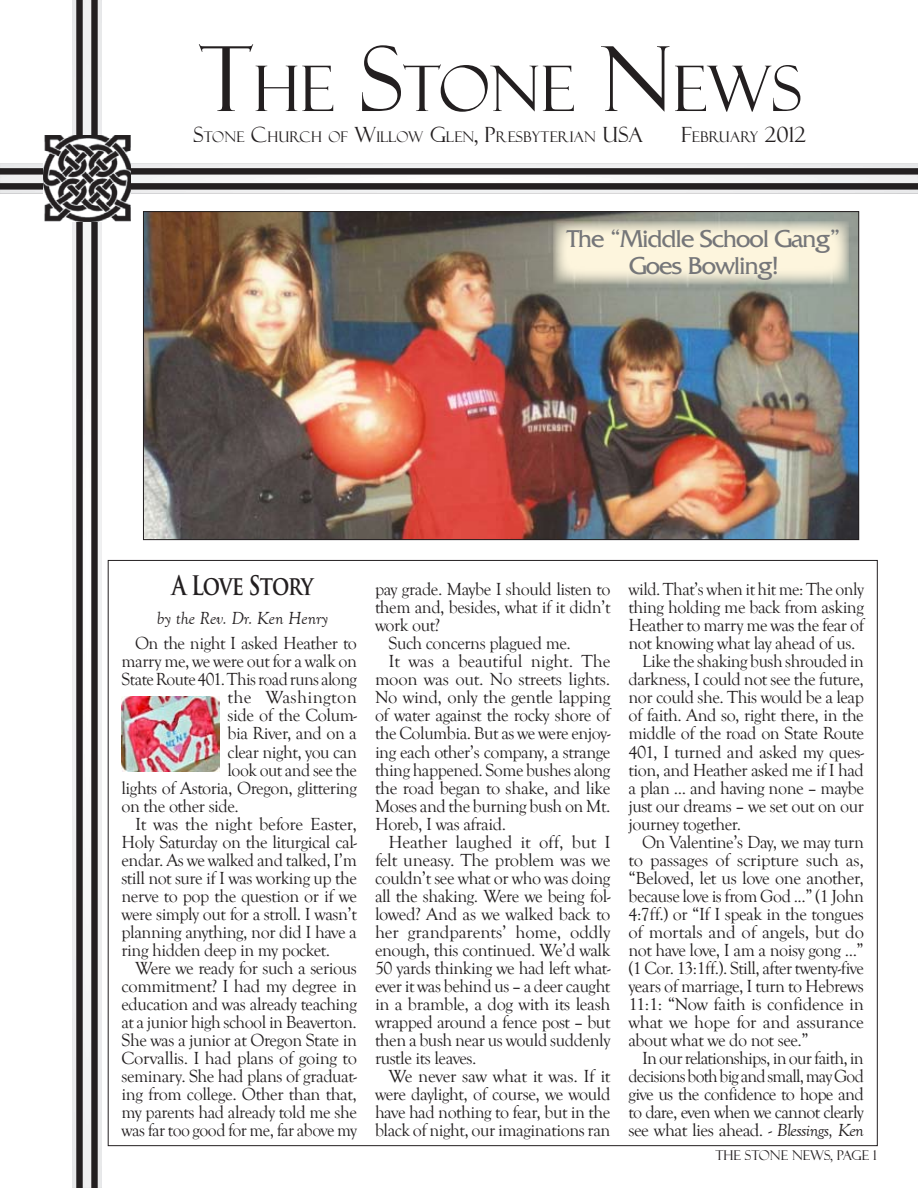
<style>
.page{position:relative;width:918px;height:1188px;background:#fff}
.page>*{position:absolute;margin:0;border:0;box-sizing:border-box;transform-origin:0 0}
.t1{font:63px "Felix Titling";color:#231f20}
.t2{font:26.25px/27px "BD Quattra";letter-spacing:-.04em;color:#757679;text-align:center;scale:.8 1}
.t3{font:700 26.25px "Trajan Pro";letter-spacing:-.045em;color:#231f20;scale:.8 1}
.t4{font:18px "Goudy Old Style T";letter-spacing:-.025em;color:#231f20}
.t5{font:18px "Goudy Old Style T";letter-spacing:-.005em;color:#231f20}
.t6{font:18px "Goudy Old Style T";letter-spacing:-.045em;color:#231f20}
.t7{font:italic 18px "Goudy Old Style T";color:#231f20}
.t8{font:18px "Goudy Old Style T";letter-spacing:.015em;color:#231f20}
.t9{font:14.7px "Felix Titling";letter-spacing:.015em;color:#231f20}
.t10{font:13.5px "Felix Titling";color:#231f20}
.s1{font-size:90px}
.s2{font-size:21px}
.s3{font-style:italic}
</style>
<div class="page">
<svg style="left:76px;top:0;width:22px;height:1188px;background:#333031"></svg>
<hr style="left:98px;top:0;width:4px;height:1188px;background:#efeff0">
<div style="left:83px;top:0;width:8px;height:1188px;background:#f6f6f7"></div>
<hr style="left:72px;top:0;width:4px;height:1188px;background:#ededee">
<svg style="left:0;top:168px;width:918px;height:22px;background:#333031"></svg>
<hr style="left:0;top:164px;width:918px;height:4px;background:#ededee">
<div style="left:0;top:175px;width:918px;height:8px;background:#f6f6f7"></div>
<svg style="left:0;top:190px;width:918px;height:4px;fill:#ededee"></svg>
<img style="left:43px;top:135px;width:88px;height:87px">
<img style="left:121px;top:697px;width:99px;height:75px">
<img style="left:145px;top:213px;width:712px;height:325px">
<svg style="left:554px;top:221px;width:295px;height:63px;background:#eae4cf"></svg>
<h1 class="t1" style="left:199px;top:53px;width:602px"><span class="s1">T</span>HE <span class="s1">S</span>TONE <span class="s1">N</span>EWS</h1>
<p class="t9" style="left:193px;top:129px;width:451px"><span class="s2">S</span>TONE <span class="s2">C</span>HURCH OF <span class="s2">W</span>ILLOW <span class="s2">G</span>LEN<span class="s2">, P</span>RESBYTERIAN <span class="s2">USA</span></p>
<p class="t9" style="left:681px;top:129px;width:126px"><span class="s2">F</span>EBRUARY <span class="s2">2012</span></p>
<h2 class="t2" style="left:567px;top:225px;width:343px">The “Middle School Gang”<br>Goes Bowling!</h2>
<h2 class="t3" style="left:172px;top:569px;width:179px">A Love Story</h2>
<p class="t7" style="left:157px;top:608px;width:173px">by the Rev. Dr. Ken Henry</p>
<p class="t4" style="left:135px;top:634px;width:223px">On the night I asked Heather to</p>
<p class="t4" style="left:122px;top:652px;width:237px">marry me, we were out for a walk on</p>
<p class="t4" style="left:122px;top:670px;width:237px">State Route 401. This road runs along</p>
<p class="t8" style="left:228px;top:688px;width:131px">the Washington</p>
<p class="t4" style="left:228px;top:706px;width:131px">side of the Colum-</p>
<p class="t4" style="left:228px;top:724px;width:131px">bia River, and on a</p>
<p class="t4" style="left:228px;top:742px;width:131px">clear night, you can</p>
<p class="t4" style="left:228px;top:760px;width:131px">look out and see the</p>
<p class="t4" style="left:122px;top:778px;width:237px">lights of Astoria, Oregon, glittering</p>
<p class="t4" style="left:122px;top:796px;width:119px">on the other side.</p>
<p class="t4" style="left:135px;top:814px;width:224px">It was the night before Easter,</p>
<p class="t4" style="left:122px;top:832px;width:237px">Holy Saturday on the liturgical cal-</p>
<p class="t4" style="left:122px;top:850px;width:237px">endar. As we walked and talked, I’m</p>
<p class="t4" style="left:122px;top:868px;width:237px">still not sure if I was working up the</p>
<p class="t4" style="left:122px;top:886px;width:237px">nerve to pop the question or if we</p>
<p class="t4" style="left:122px;top:904px;width:237px">were simply out for a stroll. I wasn’t</p>
<p class="t4" style="left:122px;top:922px;width:237px">planning anything, nor did I have a</p>
<p class="t4" style="left:122px;top:940px;width:210px">ring hidden deep in my pocket.</p>
<p class="t4" style="left:135px;top:958px;width:223px">Were we ready for such a serious</p>
<p class="t4" style="left:122px;top:976px;width:237px">commitment? I had my degree in</p>
<p class="t4" style="left:122px;top:994px;width:237px">education and was already teaching</p>
<p class="t4" style="left:122px;top:1012px;width:237px">at a junior high school in Beaverton.</p>
<p class="t4" style="left:122px;top:1030px;width:237px">She was a junior at Oregon State in</p>
<p class="t4" style="left:122px;top:1048px;width:237px">Corvallis. I had plans of going to</p>
<p class="t4" style="left:122px;top:1066px;width:237px">seminary. She had plans of graduat-</p>
<p class="t4" style="left:122px;top:1084px;width:237px">ing from college. Other than that,</p>
<p class="t4" style="left:122px;top:1102px;width:237px">my parents had already told me she</p>
<p class="t4" style="left:122px;top:1121px;width:237px">was far too good for me, far above my</p>
<p class="t4" style="left:375px;top:579px;width:237px">pay grade. Maybe I should listen to</p>
<p class="t4" style="left:375px;top:597px;width:237px">them and, besides, what if it didn’t</p>
<p class="t4" style="left:375px;top:616px;width:67px">work out?</p>
<p class="t4" style="left:388px;top:634px;width:184px">Such concerns plagued me.</p>
<p class="t5" style="left:388px;top:652px;width:223px">It was a beautiful night. The</p>
<p class="t4" style="left:375px;top:670px;width:237px">moon was out. No streets lights.</p>
<p class="t4" style="left:375px;top:688px;width:237px">No wind, only the gentle lapping</p>
<p class="t4" style="left:375px;top:706px;width:237px">of water against the rocky shore of</p>
<p class="t4" style="left:375px;top:724px;width:237px">the Columbia. But as we were enjoy-</p>
<p class="t4" style="left:375px;top:742px;width:237px">ing each other’s company, a strange</p>
<p class="t4" style="left:375px;top:760px;width:237px">thing happened. Some bushes along</p>
<p class="t4" style="left:375px;top:778px;width:237px">the road began to shake, and like</p>
<p class="t4" style="left:375px;top:796px;width:237px">Moses and the burning bush on Mt.</p>
<p class="t4" style="left:375px;top:814px;width:133px">Horeb, I was afraid.</p>
<p class="t5" style="left:388px;top:832px;width:223px">Heather laughed it off, but I</p>
<p class="t4" style="left:375px;top:850px;width:237px">felt uneasy. The problem was we</p>
<p class="t4" style="left:375px;top:868px;width:237px">couldn’t see what or who was doing</p>
<p class="t4" style="left:375px;top:886px;width:237px">all the shaking. Were we being fol-</p>
<p class="t4" style="left:375px;top:904px;width:237px">lowed? And as we walked back to</p>
<p class="t5" style="left:375px;top:922px;width:237px">her grandparents’ home, oddly</p>
<p class="t4" style="left:375px;top:940px;width:237px">enough, this continued. We’d walk</p>
<p class="t4" style="left:375px;top:958px;width:237px">50 yards thinking we had left what-</p>
<p class="t4" style="left:375px;top:976px;width:237px">ever it was behind us – a deer caught</p>
<p class="t4" style="left:375px;top:994px;width:237px">in a bramble, a dog with its leash</p>
<p class="t4" style="left:375px;top:1012px;width:237px">wrapped around a fence post – but</p>
<p class="t4" style="left:375px;top:1030px;width:237px">then a bush near us would suddenly</p>
<p class="t4" style="left:375px;top:1048px;width:103px">rustle its leaves.</p>
<p class="t4" style="left:388px;top:1066px;width:224px">We never saw what it was. If it</p>
<p class="t4" style="left:375px;top:1084px;width:237px">were daylight, of course, we would</p>
<p class="t4" style="left:375px;top:1102px;width:237px">have had nothing to fear, but in the</p>
<p class="t4" style="left:375px;top:1121px;width:237px">black of night, our imaginations ran</p>
<p class="t4" style="left:628px;top:579px;width:237px">wild. That’s when it hit me: The only</p>
<p class="t4" style="left:628px;top:597px;width:237px">thing holding me back from asking</p>
<p class="t4" style="left:628px;top:616px;width:237px">Heather to marry me was the fear of</p>
<p class="t4" style="left:628px;top:634px;width:229px">not knowing what lay ahead of us.</p>
<p class="t4" style="left:642px;top:652px;width:223px">Like the shaking bush shrouded in</p>
<p class="t4" style="left:628px;top:670px;width:237px">darkness, I could not see the future,</p>
<p class="t4" style="left:628px;top:688px;width:237px">nor could she. This would be a leap</p>
<p class="t4" style="left:628px;top:706px;width:237px">of faith. And so, right there, in the</p>
<p class="t4" style="left:628px;top:724px;width:237px">middle of the road on State Route</p>
<p class="t4" style="left:628px;top:742px;width:237px">401, I turned and asked my ques-</p>
<p class="t4" style="left:628px;top:760px;width:237px">tion, and Heather asked me if I had</p>
<p class="t4" style="left:628px;top:778px;width:237px">a plan ... and having none – maybe</p>
<p class="t4" style="left:628px;top:796px;width:237px">just our dreams – we set out on our</p>
<p class="t4" style="left:628px;top:814px;width:114px">journey together.</p>
<p class="t4" style="left:642px;top:832px;width:223px">On Valentine’s Day, we may turn</p>
<p class="t4" style="left:628px;top:850px;width:237px">to passages of scripture such as,</p>
<p class="t4" style="left:628px;top:868px;width:237px">“Beloved, let us love one another,</p>
<p class="t4" style="left:628px;top:886px;width:237px">because love is from God ...” (1 John</p>
<p class="t4" style="left:628px;top:904px;width:237px">4:7ff.) or “If I speak in the tongues</p>
<p class="t4" style="left:628px;top:922px;width:237px">of mortals and of angels, but do</p>
<p class="t4" style="left:628px;top:940px;width:237px">not have love, I am a noisy gong ...”</p>
<p class="t4" style="left:628px;top:958px;width:237px">(1 Cor. 13:1ff.). Still, after twenty-five</p>
<p class="t4" style="left:628px;top:976px;width:237px">years of marriage, I turn to Hebrews</p>
<p class="t4" style="left:628px;top:994px;width:237px">11:1: “Now faith is confidence in</p>
<p class="t4" style="left:628px;top:1012px;width:237px">what we hope for and assurance</p>
<p class="t4" style="left:628px;top:1030px;width:182px">about what we do not see.”</p>
<p class="t4" style="left:642px;top:1048px;width:223px">In our relationships, in our faith, in</p>
<p class="t6" style="left:628px;top:1066px;width:237px">decisions both big and small, may God</p>
<p class="t4" style="left:628px;top:1084px;width:237px">give us the confidence to hope and</p>
<p class="t4" style="left:628px;top:1102px;width:237px">to dare, even when we cannot clearly</p>
<p class="t4" style="left:628px;top:1121px;width:237px">see what lies ahead. - <span class="s3">Blessings, Ken</span></p>
<p class="t10" style="left:716px;top:1148px;width:163px">THE STONE NEWS, PAGE 1</p>
</div>
